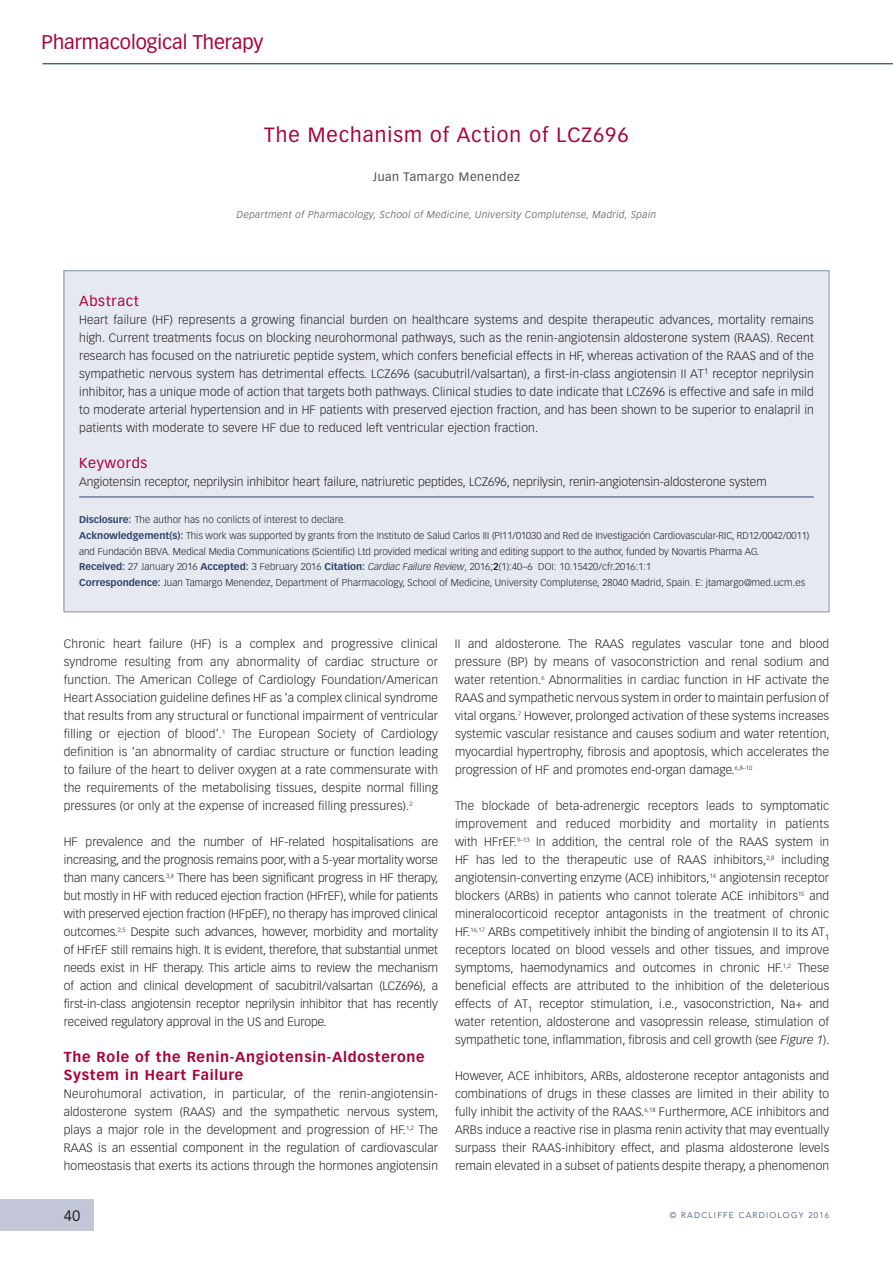
<style>
.page{position:relative;width:893px;height:1263px;background:#fff}
.page>*{position:absolute;margin:0;border:0;box-sizing:border-box;transform-origin:0 0}
.t1{font:20.25px "Vectora LT Std";letter-spacing:.05em;color:#a7023c}
.t2{font:19.5px "Vectora LT Std";color:#a7023c}
.t3{font:15px "Avenir LT Std";color:#231f20}
.t4{font:700 14.25px/18px "Vectora LT Std";letter-spacing:.05em;color:#a7023c}
.t5{font:14.25px "Vectora LT Std";letter-spacing:.05em;color:#a7023c}
.t6{font:300 12px/18px "Vectora LT Std";letter-spacing:.01em;color:#231f20;text-align:justify}
.t7{font:12px "Vectora LT Std";letter-spacing:.05em;color:#4b4c4d}
.t8{font:300 9.75px/15.8px "Vectora LT Std";color:#231f20}
.t9{font:italic 300 9.75px "Vectora LT Std";letter-spacing:.05em;color:#4b4c4d}
.t10{font:300 8.25px "Avenir LT Std";letter-spacing:.15em;color:#30446a}
.s1{font-weight:700;color:#30446a}
.s2{font-style:italic}
.s3{font-weight:700}
</style>
<div class="page">
<div style="left:0;top:1199px;width:94px;height:32px;background:#c3c6d7"></div>
<hr style="left:43px;top:64px;width:850px;height:1px;background:#00214c">
<div style="left:64px;top:271px;width:765px;height:341px;background:#e7e9f0"></div>
<hr style="left:79px;top:497px;width:735px;height:1px;background:#30446a">
<h2 class="t2" style="left:41px;top:31px;width:223px">Pharmacological Therapy</h2>
<h1 class="t1" style="left:264px;top:123px;width:366px">The Mechanism of Action of LCZ696</h1>
<p class="t7" style="left:373px;top:170px;width:149px">Juan Tamargo Menendez</p>
<p class="t9" style="left:237px;top:209px;width:421px">Department of Pharmacology, School of Medicine, University Complutense, Madrid, Spain</p>
<p class="t5" style="left:79px;top:293px;width:61px">Abstract</p>
<p class="t6" style="left:79px;top:311px;width:736px">Heart failure (HF) represents a growing financial burden on healthcare systems and despite therapeutic advances, mortality remains high. Current treatments focus on blocking neurohormonal pathways, such as the renin-angiotensin aldosterone system (RAAS). Recent research has focused on the natriuretic peptide system, which confers beneficial effects in HF, whereas activation of the RAAS and of the sympathetic nervous system has detrimental effects. LCZ696 (sacubutril/valsartan), a first-in-class angiotensin II AT<sup>1</sup> receptor neprilysin inhibitor, has a unique mode of action that targets both pathways. Clinical studies to date indicate that LCZ696 is effective and safe in mild to moderate arterial hypertension and in HF patients with preserved ejection fraction, and has been shown to be superior to enalapril in patients with moderate to severe HF due to reduced left ventricular ejection fraction.</p>
<p class="t5" style="left:79px;top:455px;width:70px">Keywords</p>
<p class="t6" style="left:79px;top:473px;width:689px">Angiotensin receptor, neprilysin inhibitor heart failure, natriuretic peptides, LCZ696, neprilysin, renin-angiotensin-aldosterone system</p>
<p class="t8" style="left:79px;top:512px;width:732px"><span class="s1">Disclosure:</span> The author has no conlicts of interest to declare.<br><span class="s1">Acknowledgement(s):</span> This work was supported by grants from the Instituto de Salud Carlos III (PI11/01030 and Red de Investigación Cardiovascular-RIC, RD12/0042/0011) and Fundación BBVA. Medical Media Communications (Scientific) Ltd provided medical writing and editing support to the author, funded by Novartis Pharma AG.<br><span class="s1">Received:</span> 27 January 2016 <span class="s1">Accepted:</span> 3 February 2016 <span class="s1">Citation:</span> <span class="s2">Cardiac Failure Review</span>, 2016;<span class="s3">2</span>(1):40–6 DOI: 10.15420/cfr.2016:1:1<br><span class="s1">Correspondence:</span> Juan Tamargo Menendez, Department of Pharmacology, School of Medicine, University Complutense, 28040 Madrid, Spain. E: jtamargo@med.ucm.es</p>
<p class="t6" style="left:64px;top:635px;width:376px">Chronic heart failure (HF) is a complex and progressive clinical syndrome resulting from any abnormality of cardiac structure or function. The American College of Cardiology Foundation/American Heart Association guideline defines HF as ‘a complex clinical syndrome that results from any structural or functional impairment of ventricular filling or ejection of blood’.<sup>1</sup> The European Society of Cardiology definition is ‘an abnormality of cardiac structure or function leading to failure of the heart to deliver oxygen at a rate commensurate with the requirements of the metabolising tissues, despite normal filling pressures (or only at the expense of increased filling pressures).<sup>2</sup></p>
<p class="t6" style="left:64px;top:833px;width:376px">HF prevalence and the number of HF-related hospitalisations are increasing, and the prognosis remains poor, with a 5-year mortality worse than many cancers.<sup>3,4</sup> There has been significant progress in HF therapy, but mostly in HF with reduced ejection fraction (HFrEF), while for patients with preserved ejection fraction (HFpEF), no therapy has improved clinical outcomes.<sup>2,5</sup> Despite such advances, however, morbidity and mortality of HFrEF still remains high. It is evident, therefore, that substantial unmet needs exist in HF therapy. This article aims to review the mechanism of action and clinical development of sacubitril/valsartan (LCZ696), a first-in-class angiotensin receptor neprilysin inhibitor that has recently received regulatory approval in the US and Europe.</p>
<p class="t4" style="left:64px;top:1048px;width:362px">The Role of the Renin-Angiotensin-Aldosterone<br>System in Heart Failure</p>
<p class="t6" style="left:64px;top:1085px;width:376px">Neurohumoral activation, in particular, of the renin-angiotensin&shy;aldosterone system (RAAS) and the sympathetic nervous system, plays a major role in the development and progression of HF.<sup>1,2</sup> The RAAS is an essential component in the regulation of cardiovascular homeostasis that exerts its actions through the hormones angiotensin</p>
<p class="t6" style="left:455px;top:635px;width:376px">II and aldosterone. The RAAS regulates vascular tone and blood pressure (BP) by means of vasoconstriction and renal sodium and water retention.<sup>6</sup> Abnormalities in cardiac function in HF activate the RAAS and sympathetic nervous system in order to maintain perfusion of vital organs.<sup>7</sup> However, prolonged activation of these systems increases systemic vascular resistance and causes sodium and water retention, myocardial hypertrophy, fibrosis and apoptosis, which accelerates the progression of HF and promotes end-organ damage.<sup>6,8–10</sup></p>
<p class="t6" style="left:455px;top:797px;width:376px">The blockade of beta-adrenergic receptors leads to symptomatic improvement and reduced morbidity and mortality in patients with HFrEF.<sup>9–13</sup> In addition, the central role of the RAAS system in HF has led to the therapeutic use of RAAS inhibitors,<sup>2,8</sup> including angiotensin-converting enzyme (ACE) inhibitors,<sup>14</sup> angiotensin receptor blockers (ARBs) in patients who cannot tolerate ACE inhibitors<sup>15</sup> and mineralocorticoid receptor antagonists in the treatment of chronic HF.<sup>16,17</sup> ARBs competitively inhibit the binding of angiotensin II to its AT<sub>1 </sub>receptors located on blood vessels and other tissues, and improve symptoms, haemodynamics and outcomes in chronic HF.<sup>1,2</sup> These beneficial effects are attributed to the inhibition of the deleterious effects of AT<sub>1</sub> receptor stimulation, i.e., vasoconstriction, Na+ and water retention, aldosterone and vasopressin release, stimulation of sympathetic tone, inflammation, fibrosis and cell growth (see <span class="s2">Figure 1</span>).</p>
<p class="t6" style="left:455px;top:1067px;width:376px">However, ACE inhibitors, ARBs, aldosterone receptor antagonists and combinations of drugs in these classes are limited in their ability to fully inhibit the activity of the RAAS.<sup>6,18</sup> Furthermore, ACE inhibitors and ARBs induce a reactive rise in plasma renin activity that may eventually surpass their RAAS-inhibitory effect, and plasma aldosterone levels remain elevated in a subset of patients despite therapy, a phenomenon</p>
<p class="t3" style="left:64px;top:1207px;width:18px">40</p>
<p class="t10" style="left:670px;top:1210px;width:161px">© RADCLIFFE CARDIOLOGY 2016</p>
</div>
